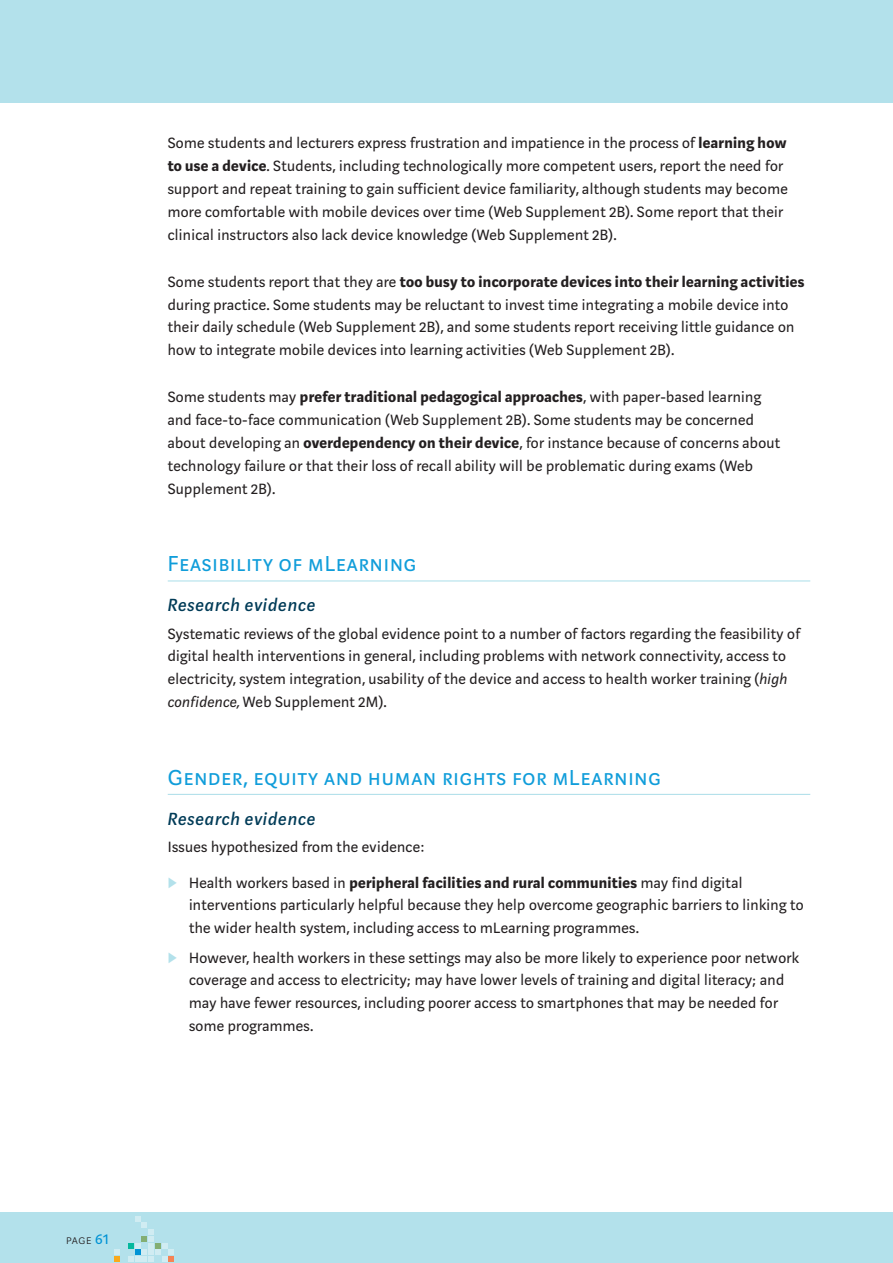
<style>
.page{position:relative;width:893px;height:1263px;background:#fff}
.page>*{position:absolute;margin:0;border:0;box-sizing:border-box;transform-origin:0 0}
.B_Head{font:24px "Marat Sans Regular Small Caps";letter-spacing:.04em;color:#109dda}
.C_Head{font:italic 500 19.5px "Marat Sans";letter-spacing:.05em;color:#003b57}
.BODY_Text_Main_Part{font:16.5px/22.8px "Marat Sans";letter-spacing:.02em;color:#231f20}
.t1{font:13.5px "Marat Sans Extralight Small Caps";color:#231f20}
.s1{font-weight:700}
.s2{font-style:italic}
.s3{font-family:"Marat Sans";font-size:16.5px;color:#0093d5}
</style>
<div class="page">
<div style="left:0;top:1212px;width:893px;height:51px;background:#b3e1eb"></div>
<div style="left:0;top:0;width:893px;height:102px;background:#b3e1eb"></div>
<svg style="left:114px;top:1216px;width:60px;height:46px"></svg>
<hr style="left:168px;top:580px;width:642px;height:1px;background:#b3e1eb">
<hr style="left:168px;top:794px;width:642px;height:1px;background:#b3e1eb">
<p class="BODY_Text_Main_Part" style="left:168px;top:132px;width:621px">Some students and lecturers express frustration and impatience in the process of <span class="s1">learning how to use a device</span>. Students, including technologically more competent users, report the need for support and repeat training to gain sufficient device familiarity, although students may become more comfortable with mobile devices over time (Web Supplement 2B). Some report that their clinical instructors also lack device knowledge (Web Supplement 2B).</p>
<p class="BODY_Text_Main_Part" style="left:168px;top:270px;width:638px">Some students report that they are <span class="s1">too busy to incorporate devices into their learning activities </span>during practice. Some students may be reluctant to invest time integrating a mobile device into their daily schedule (Web Supplement 2B), and some students report receiving little guidance on how to integrate mobile devices into learning activities (Web Supplement 2B).</p>
<p class="BODY_Text_Main_Part" style="left:168px;top:386px;width:614px">Some students may <span class="s1">prefer traditional pedagogical approaches</span>, with paper-based learning and face-to-face communication (Web Supplement 2B). Some students may be concerned about developing an <span class="s1">overdependency on their device</span>, for instance because of concerns about technology failure or that their loss of recall ability will be problematic during exams (Web Supplement 2B).</p>
<p class="B_Head" style="left:168px;top:551px;width:250px">Feasibility of mLearning</p>
<p class="C_Head" style="left:168px;top:595px;width:149px">Research evidence</p>
<p class="BODY_Text_Main_Part" style="left:168px;top:622px;width:634px">Systematic reviews of the global evidence point to a number of factors regarding the feasibility of digital health interventions in general, including problems with network connectivity, access to electricity, system integration, usability of the device and access to health worker training (<span class="s2">high confidence,</span> Web Supplement 2M).</p>
<p class="B_Head" style="left:168px;top:765px;width:495px">Gender, equity and human rights for mLearning</p>
<p class="C_Head" style="left:168px;top:808px;width:149px">Research evidence</p>
<p class="BODY_Text_Main_Part" style="left:168px;top:836px;width:258px">Issues hypothesized from the evidence:</p>
<p class="BODY_Text_Main_Part" style="left:189px;top:871px;width:616px">Health workers based in <span class="s1">peripheral facilities and rural communities</span> may find digital interventions particularly helpful because they help overcome geographic barriers to linking to the wider health system, including access to mLearning programmes.</p>
<p class="BODY_Text_Main_Part" style="left:189px;top:946px;width:612px">However, health workers in these settings may also be more likely to experience poor network coverage and access to electricity; may have lower levels of training and digital literacy; and may have fewer resources, including poorer access to smartphones that may be needed for some programmes.</p>
<p class="t1" style="left:66px;top:1232px;width:44px">page <span class="s3">61</span></p>
</div>
